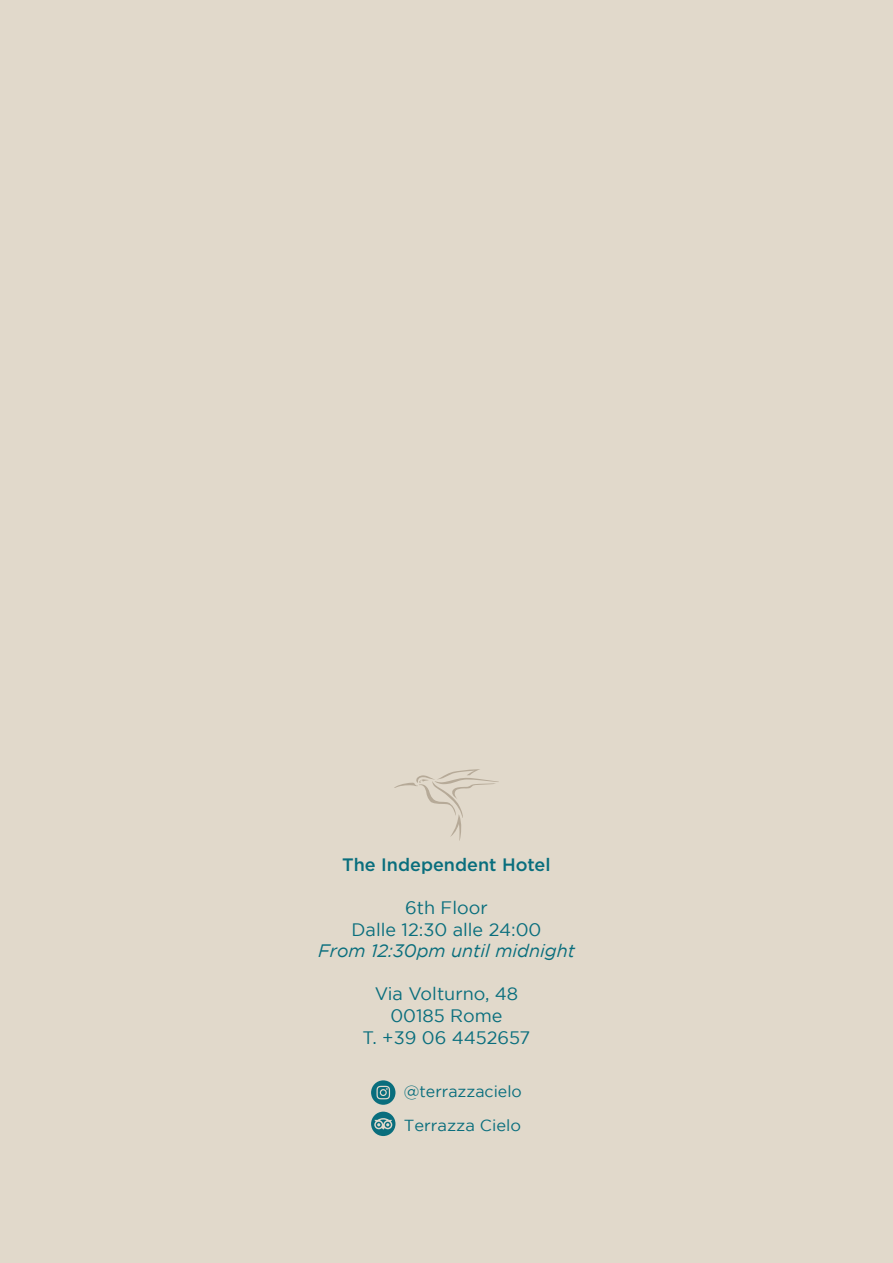
<style>
.page{position:relative;width:893px;height:1263px;background:#e1d9cb}
.page>*{position:absolute;margin:0;border:0;box-sizing:border-box;transform-origin:0 0}
.t1{font:18px/21.6px "Gotham";color:#096e7d;text-align:center}
.t2{font:italic 18px "Gotham";color:#096e7d}
.t3{font:500 18px "Gotham";color:#096e7d}
.t4{font:15.9px "Gotham";color:#096e7d}
</style>
<div class="page">
<svg style="left:394px;top:769px;width:105px;height:72px"></svg>
<svg style="left:371px;top:1112px;width:24px;height:24px"></svg>
<svg style="left:371px;top:1080px;width:24px;height:25px"></svg>
<svg style="left:376px;top:1086px;width:14px;height:13px"></svg>
<p class="t3" style="left:342px;top:853px;width:210px">The Independent Hotel</p>
<p class="t1" style="left:352px;top:897px;width:191px">6th Floor<br>Dalle 12:30 alle 24:00</p>
<p class="t2" style="left:318px;top:941px;width:258px">From 12:30pm until midnight</p>
<p class="t1" style="left:363px;top:983px;width:169px">Via Volturno, 48<br>00185 Rome<br>T. +39 06 4452657</p>
<p class="t4" style="left:404px;top:1083px;width:120px">@terrazzacielo</p>
<p class="t4" style="left:404px;top:1116px;width:119px">Terrazza Cielo</p>
</div>
